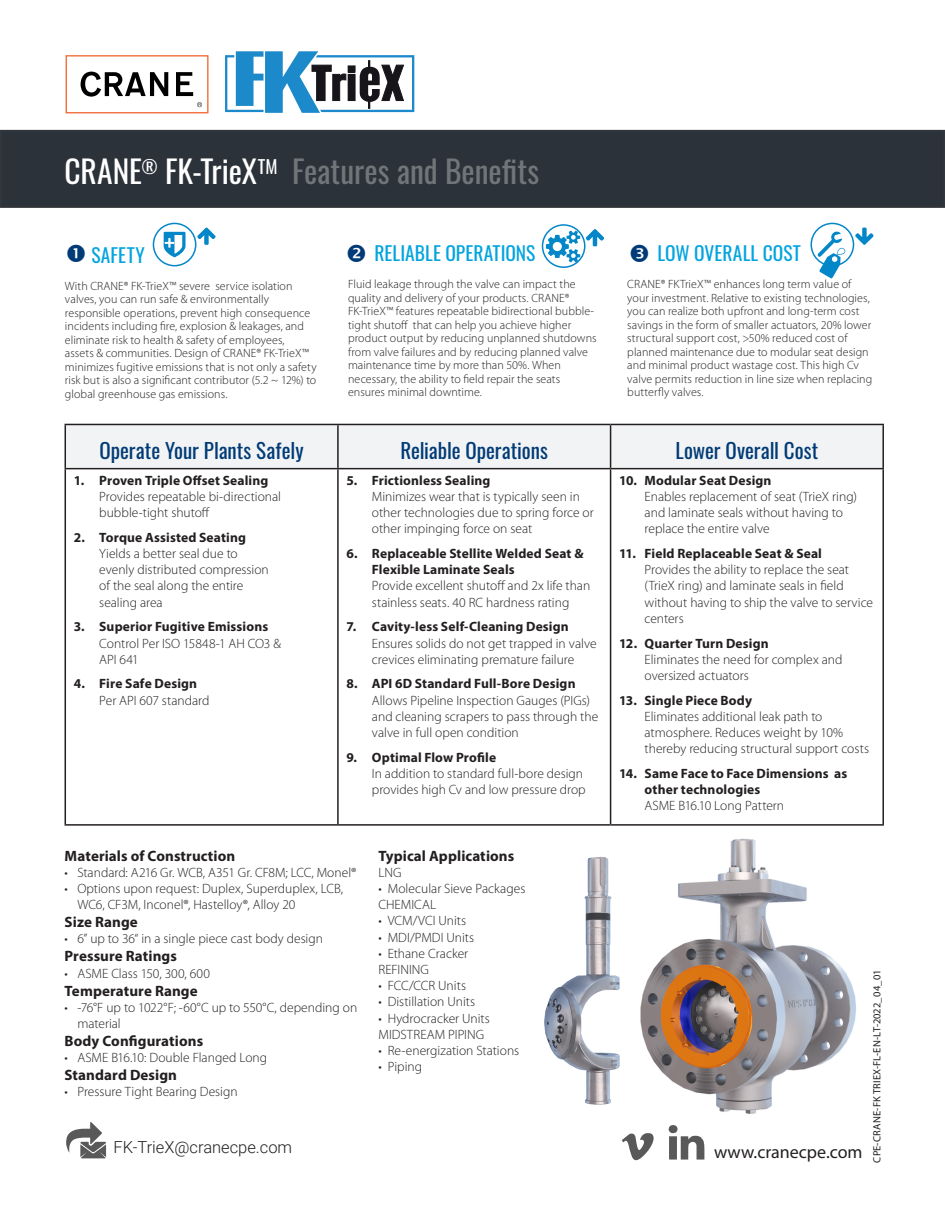
<style>
.page{position:relative;width:945px;height:1215px;background:#fff}
.page>*{position:absolute;margin:0;border:0;box-sizing:border-box;transform-origin:0 0}
.t1{font:31.5px "Oswald";color:#6f7578}
.t2{font:21px "Oswald";color:#013b77}
.t3{font:19.5px "Oswald";letter-spacing:.005em;color:#04a4df}
.t4{font:18px "Myriad Pro";color:#231f20}
.t5{font:300 16.5px "Roboto";color:#231f20}
.t6{font:16.05px "Myriad Pro";color:#fff}
.t7{font:700 15px "Myriad Pro";letter-spacing:.005em;color:#231f20}
.t8{font:300 13.5px/16.2px "Myriad Pro";color:#231f20}
.t9{font:700 13.5px/16.2px "Myriad Pro";letter-spacing:.01em;color:#231f20}
.t10{font:300 12px/13.5px "Myriad Pro";letter-spacing:.005em;color:#231f20}
.t11{font:10.5px "Myriad Pro";letter-spacing:.005em;color:#231f20}
.s1{color:#fff}
.s2{font-weight:700}
.s3{font-weight:300}
</style>
<div class="page">
<img style="left:640px;top:838px;width:217px;height:276px">
<svg style="left:66px;top:55px;width:142px;height:58px"></svg>
<svg style="left:225px;top:51px;width:189px;height:62px"></svg>
<div style="left:1px;top:131px;width:943px;height:76px;background:#2b3239"></div>
<div style="left:0;top:130px;width:945px;height:78px;border:2px solid #34383c"></div>
<svg style="left:622px;top:1133px;width:32px;height:27px"></svg>
<svg style="left:669px;top:1125px;width:35px;height:35px"></svg>
<div style="left:66px;top:425px;width:816px;height:43px;background:#f2f3f4"></div>
<hr style="left:65px;top:469px;width:1px;height:355px;background:#231f20">
<hr style="left:337px;top:469px;width:2px;height:355px;background:#231f20">
<hr style="left:610px;top:469px;width:1px;height:355px;background:#231f20">
<hr style="left:882px;top:469px;width:2px;height:355px;background:#231f20">
<hr style="left:65px;top:824px;width:273px;height:2px;background:#231f20">
<hr style="left:338px;top:824px;width:273px;height:2px;background:#231f20">
<hr style="left:611px;top:824px;width:273px;height:2px;background:#231f20">
<hr style="left:65px;top:424px;width:273px;height:1px;background:#231f20">
<hr style="left:65px;top:425px;width:1px;height:43px;background:#231f20">
<hr style="left:338px;top:424px;width:273px;height:1px;background:#231f20">
<hr style="left:337px;top:425px;width:2px;height:43px;background:#231f20">
<hr style="left:611px;top:424px;width:273px;height:1px;background:#231f20">
<hr style="left:610px;top:425px;width:1px;height:43px;background:#231f20">
<hr style="left:882px;top:425px;width:2px;height:43px;background:#231f20">
<hr style="left:65px;top:468px;width:273px;height:1px;background:#231f20">
<hr style="left:338px;top:468px;width:273px;height:1px;background:#231f20">
<hr style="left:611px;top:468px;width:273px;height:1px;background:#231f20">
<img style="left:544px;top:856px;width:76px;height:249px">
<svg style="left:66px;top:1122px;width:40px;height:36px"></svg>
<svg style="left:586px;top:229px;width:18px;height:17px"></svg>
<svg style="left:546px;top:231px;width:34px;height:31px"></svg>
<div style="left:542px;top:224px;width:44px;height:44px;border:2px solid #0387c9;border-radius:50%"></div>
<svg style="left:855px;top:228px;width:18px;height:17px"></svg>
<div style="left:811px;top:223px;width:43px;height:43px;border:2px solid #0387c9;border-radius:50%"></div>
<svg style="left:818px;top:232px;width:27px;height:47px"></svg>
<svg style="left:197px;top:228px;width:19px;height:17px"></svg>
<svg style="left:164px;top:232px;width:22px;height:25px"></svg>
<div style="left:153px;top:223px;width:43px;height:43px;border:2px solid #0387c9;border-radius:50%"></div>
<p class="t1" style="left:65px;top:144px;width:476px"><span class="s1">CRANE</span><sup>®</sup> <span class="s1">FK-TrieX</span><sup>TM</sup> Features and Benefits</p>
<p class="t6" style="left:165px;top:232px;width:11px">+</p>
<p class="t3" style="left:91px;top:237px;width:55px">SAFETY</p>
<p class="t10" style="left:65px;top:279px;width:253px">With CRANE® FK-TrieX™ severe service isolation valves, you can run safe &amp; environmentally responsible operations, prevent high consequence incidents including fire, explosion &amp; leakages, and eliminate risk to health &amp; safety of employees,<br>assets &amp; communities. Design of CRANE® FK-TrieX™ minimizes fugitive emissions that is not only a safety risk but is also a significant contributor (5.2 ~ 12%) to global greenhouse gas emissions.</p>
<p class="t3" style="left:374px;top:236px;width:162px">RELIABLE OPERATIONS</p>
<p class="t10" style="left:348px;top:278px;width:250px">Fluid leakage through the valve can impact the quality and delivery of your products. CRANE® FK-TrieX™ features repeatable bidirectional bubble&shy;tight shutoff that can help you achieve higher product output by reducing unplanned shutdowns from valve failures and by reducing planned valve maintenance time by more than 50%. When necessary, the ability to field repair the seats ensures minimal downtime.</p>
<p class="t3" style="left:657px;top:236px;width:145px">LOW OVERALL COST</p>
<p class="t10" style="left:627px;top:278px;width:247px">CRANE® FKTrieX™ enhances long term value of your investment. Relative to existing technologies, you can realize both upfront and long-term cost savings in the form of smaller actuators, 20% lower structural support cost, &gt;50% reduced cost of planned maintenance due to modular seat design and minimal product wastage cost. This high Cv valve permits reduction in line size when replacing butterfly valves.</p>
<p class="t2" style="left:100px;top:432px;width:206px">Operate Your Plants Safely</p>
<p class="t2" style="left:400px;top:432px;width:149px">Reliable Operations</p>
<p class="t2" style="left:676px;top:432px;width:144px">Lower Overall Cost</p>
<p class="t8" style="left:99px;top:472px;width:183px;text-indent:-26px"><span class="s2">1. Proven Triple Offset Sealing<br></span>Provides repeatable bi-directional bubble-tight shutoff</p>
<p class="t8" style="left:99px;top:530px;width:171px;text-indent:-26px"><span class="s2">2. Torque Assisted Seating<br></span>Yields a better seal due to evenly distributed compression of the seal along the entire sealing area</p>
<p class="t8" style="left:99px;top:619px;width:183px;text-indent:-26px"><span class="s2">3. Superior Fugitive Emissions<br></span>Control Per ISO 15848-1 AH CO3 &amp;<br>API 641</p>
<p class="t8" style="left:99px;top:676px;width:112px;text-indent:-26px"><span class="s2">4. Fire Safe Design<br></span>Per API 607 standard</p>
<p class="t8" style="left:372px;top:472px;width:223px;text-indent:-26px"><span class="s2">5. Frictionless Sealing<br></span>Minimizes wear that is typically seen in other technologies due to spring force or other impinging force on seat</p>
<p class="t8" style="left:372px;top:546px;width:220px;text-indent:-26px"><span class="s2">6. Replaceable Stellite Welded Seat &amp; Flexible Laminate Seals<br></span>Provide excellent shutoff and 2x life than stainless seats. 40 RC hardness rating</p>
<p class="t8" style="left:372px;top:619px;width:226px;text-indent:-26px"><span class="s2">7. Cavity-less Self-Cleaning Design<br></span>Ensures solids do not get trapped in valve crevices eliminating premature failure</p>
<p class="t8" style="left:372px;top:676px;width:228px;text-indent:-26px"><span class="s2">8. API 6D Standard Full-Bore Design </span>Allows Pipeline Inspection Gauges (PIGs) and cleaning scrapers to pass through the valve in full open condition</p>
<p class="t8" style="left:372px;top:749px;width:215px;text-indent:-26px"><span class="s2">9. Optimal Flow Profile<br></span>In addition to standard full-bore design provides high Cv and low pressure drop</p>
<p class="t8" style="left:645px;top:472px;width:214px;text-indent:-26px"><span class="s2">10. Modular Seat Design<br></span>Enables replacement of seat (TrieX ring) and laminate seals without having to replace the entire valve</p>
<p class="t8" style="left:645px;top:546px;width:230px;text-indent:-26px"><span class="s2">11. Field Replaceable Seat &amp; Seal<br></span>Provides the ability to replace the seat (TrieX ring) and laminate seals in field without having to ship the valve to service centers</p>
<p class="t8" style="left:645px;top:635px;width:199px;text-indent:-26px"><span class="s2">12. Quarter Turn Design<br></span>Eliminates the need for complex and oversized actuators</p>
<p class="t8" style="left:645px;top:692px;width:226px;text-indent:-26px"><span class="s2">13. Single Piece Body<br></span>Eliminates additional leak path to atmosphere. Reduces weight by 10% thereby reducing structural support costs</p>
<p class="t9" style="left:645px;top:765px;width:204px;text-indent:-26px">14. Same Face to Face Dimensions as other technologies<br><span class="s3">ASME B16.10 Long Pattern</span></p>
<p class="t7" style="left:65px;top:846px;width:172px">Materials of Construction</p>
<p class="t8" style="left:65px;top:864px;width:293px">• Standard: A216 Gr. WCB, A351 Gr. CF8M; LCC, Monel®</p>
<p class="t8" style="left:77px;top:881px;width:267px;text-indent:-13px">• Options upon request: Duplex, Superduplex, LCB,<br>WC6, CF3M, Inconel®, Hastelloy®, Alloy 20</p>
<p class="t7" style="left:65px;top:912px;width:75px">Size Range</p>
<p class="t8" style="left:65px;top:931px;width:260px">• 6” up to 36“ in a single piece cast body design</p>
<p class="t7" style="left:65px;top:947px;width:114px">Pressure Ratings</p>
<p class="t8" style="left:65px;top:965px;width:147px">• ASME Class 150, 300, 600</p>
<p class="t7" style="left:65px;top:981px;width:135px">Temperature Range</p>
<p class="t8" style="left:77px;top:999px;width:281px;text-indent:-13px">• -76°F up to 1022°F; -60°C up to 550°C, depending on material</p>
<p class="t7" style="left:65px;top:1031px;width:140px">Body Configurations</p>
<p class="t8" style="left:65px;top:1050px;width:204px">• ASME B16.10: Double Flanged Long</p>
<p class="t7" style="left:65px;top:1065px;width:114px">Standard Design</p>
<p class="t8" style="left:65px;top:1084px;width:175px">• Pressure Tight Bearing Design</p>
<p class="t5" style="left:114px;top:1136px;width:180px">FK-TrieX@cranecpe.com</p>
<p class="t7" style="left:379px;top:846px;width:137px">Typical Applications</p>
<p class="t8" style="left:379px;top:864px;width:25px">LNG</p>
<p class="t8" style="left:379px;top:881px;width:148px">• Molecular Sieve Packages<br>CHEMICAL</p>
<p class="t8" style="left:379px;top:913px;width:89px">• VCM/VCI Units</p>
<p class="t8" style="left:379px;top:929px;width:97px">• MDI/PMDI Units</p>
<p class="t8" style="left:379px;top:945px;width:91px">• Ethane Cracker<br>REFINING</p>
<p class="t8" style="left:379px;top:978px;width:89px">• FCC/CCR Units</p>
<p class="t8" style="left:379px;top:994px;width:98px">• Distillation Units</p>
<p class="t8" style="left:379px;top:1010px;width:113px">• Hydrocracker Units<br>MIDSTREAM PIPING</p>
<p class="t8" style="left:379px;top:1043px;width:142px">• Re-energization Stations</p>
<p class="t8" style="left:379px;top:1059px;width:45px">• Piping</p>
<p class="t4" style="left:714px;top:1141px;width:150px">www.cranecpe.com</p>
<p class="t11" style="left:870px;top:1163px;width:194px;rotate:-90deg">CPE-CRANE-FK TRIEX-FL-EN-LT-2022_04_01</p>
</div>
